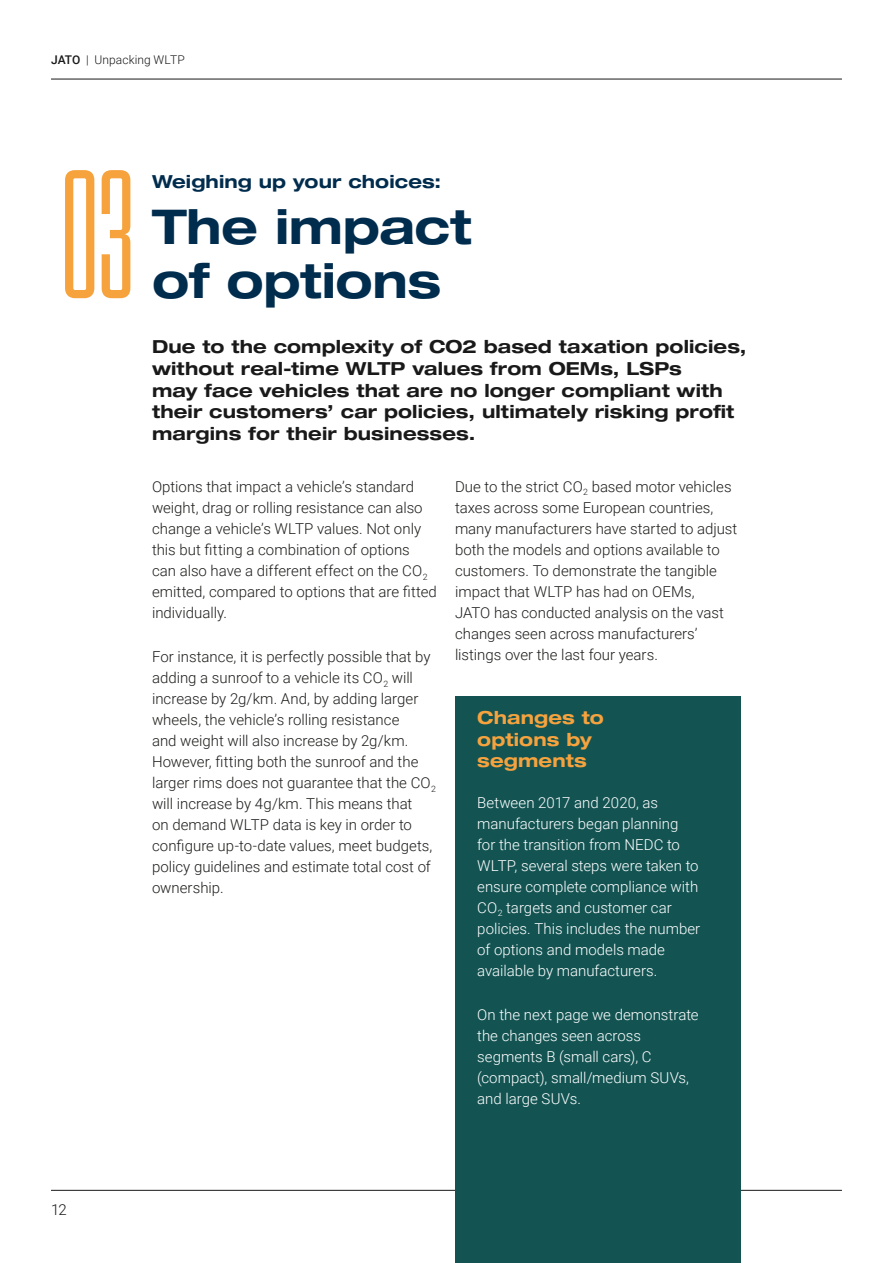
<style>
.page{position:relative;width:893px;height:1263px;background:#fff}
.page>*{position:absolute;margin:0;border:0;box-sizing:border-box;transform-origin:0 0}
.Divider_numerals{font:183px "Plaak 2 Griffon 22 Light";color:#f6a33e}
.H1_Bold_headline{font:700 expanded 48px/54px "Helvetica Neue LTW1 G";letter-spacing:-.01em;color:#002c4d}
.H3_Sub_Head{font:700 expanded 18px/21.8px "Helvetica Neue LTW1 G";letter-spacing:.005em;color:#191919}
.H3_Sub_Head-2{font:700 expanded 18px/21.8px "Helvetica Neue LTW1 G";letter-spacing:.005em;color:#f6a33e}
.H3_Sub_Head-3{font:700 expanded 18px "Helvetica Neue LTW1 G";letter-spacing:.005em;color:#002c4d}
.Body{font:300 15px/21px "Roboto";color:#1d1d1b}
.Body-2{font:300 15px/21px "Roboto";color:#fff}
.t1{font:300 15px "Roboto";color:#191919}
.t2{font:300 12px "Roboto";letter-spacing:.005em;color:#191919}
.s1{font-weight:500}
</style>
<div class="page">
<hr style="left:51px;top:79px;width:791px;height:1px;background:#191919">
<hr style="left:51px;top:1190px;width:791px;height:1px;background:#191919">
<div style="left:455px;top:696px;width:285px;height:567px;background:#135453"></div>
<p class="t2" style="left:51px;top:51px;width:135px"><span class="s1">JATO</span> | Unpacking WLTP</p>
<p class="Divider_numerals" style="left:60px;top:152px;width:76px">03</p>
<p class="H3_Sub_Head-3" style="left:152px;top:169px;width:291px">Weighing up your choices:</p>
<p class="H1_Bold_headline" style="left:152px;top:198px;width:321px">The impact of options</p>
<p class="H3_Sub_Head" style="left:152px;top:335px;width:596px">Due to the complexity of CO2 based taxation policies, without real-time WLTP values from OEMs, LSPs<br>may face vehicles that are no longer compliant with their customers’ car policies, ultimately risking profit margins for their businesses.</p>
<p class="Body" style="left:152px;top:476px;width:286px">Options that impact a vehicle’s standard weight, drag or rolling resistance can also change a vehicle’s WLTP values. Not only this but fitting a combination of options can also have a different effect on the CO<sub>2 </sub>emitted, compared to options that are fitted individually.</p>
<p class="Body" style="left:152px;top:646px;width:285px">For instance, it is perfectly possible that by adding a sunroof to a vehicle its CO<sub>2</sub> will increase by 2g/km. And, by adding larger wheels, the vehicle’s rolling resistance<br>and weight will also increase by 2g/km.<br>However, fitting both the sunroof and the larger rims does not guarantee that the CO<sub>2 </sub>will increase by 4g/km. This means that<br>on demand WLTP data is key in order to configure up-to-date values, meet budgets, policy guidelines and estimate total cost of ownership.</p>
<p class="Body" style="left:455px;top:476px;width:284px">Due to the strict CO<sub>2</sub> based motor vehicles taxes across some European countries, many manufacturers have started to adjust both the models and options available to customers. To demonstrate the tangible impact that WLTP has had on OEMs,<br>JATO has conducted analysis on the vast changes seen across manufacturers’ listings over the last four years.</p>
<p class="H3_Sub_Head-2" style="left:477px;top:706px;width:128px">Changes to options by segments</p>
<p class="Body-2" style="left:477px;top:791px;width:225px">Between 2017 and 2020, as manufacturers began planning for the transition from NEDC to<br>WLTP, several steps were taken to ensure complete compliance with<br>CO<sub>2</sub> targets and customer car policies. This includes the number of options and models made available by manufacturers.</p>
<p class="Body-2" style="left:477px;top:1003px;width:223px">On the next page we demonstrate the changes seen across segments B (small cars), C (compact), small/medium SUVs, and large SUVs.</p>
<p class="t1" style="left:51px;top:1199px;width:17px">12</p>
</div>
